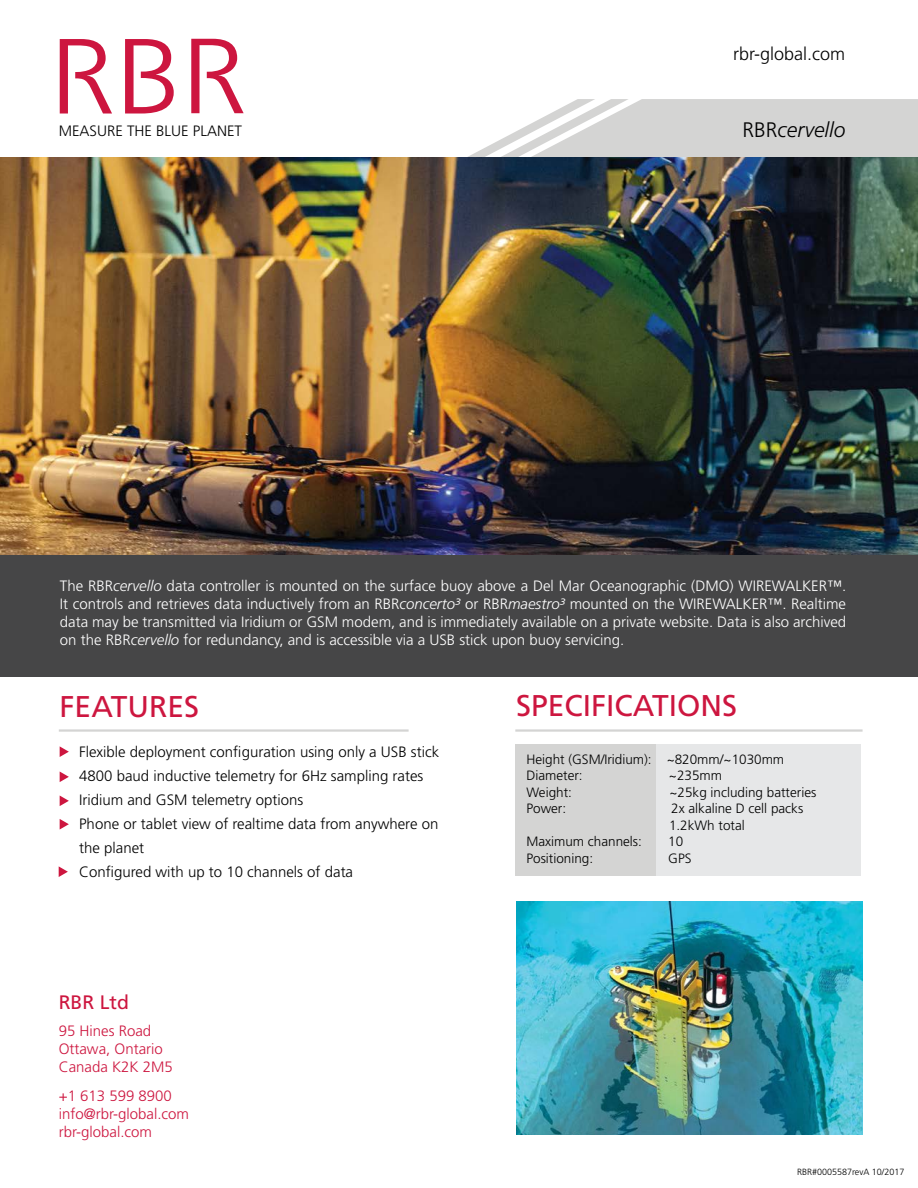
<style>
.page{position:relative;width:918px;height:1188px;background:#fff}
.page>*{position:absolute;margin:0;border:0;box-sizing:border-box;transform-origin:0 0}
.t1{font:30px "Frutiger LT Std";color:#cd163f}
.t2{font:italic 300 21px "Frutiger LT Std";color:#000}
.t3{font:19.5px "Frutiger LT Std";color:#cd163f}
.t4{font:300 18px "Frutiger LT Std";color:#000}
.t5{font:300 15px/18px "Frutiger LT Std";color:#fff;text-align:justify}
.t6{font:300 15px/24px "Frutiger LT Std";color:#000}
.t7{font:300 15px/18px "Frutiger LT Std";color:#cd163f}
.t8{font:300 13.5px/16.5px "Frutiger LT Std";color:#000}
.t9{font:300 9px "Frutiger LT Std";color:#000}
.s1{font-style:normal}
.s2{font-style:italic}
</style>
<div class="page">
<svg style="left:468px;top:99px;width:450px;height:58px"></svg>
<div style="left:0;top:555px;width:918px;height:121px;background:#464647"></div>
<svg style="left:125px;top:39px;width:49px;height:75px"></svg>
<svg style="left:60px;top:39px;width:52px;height:75px"></svg>
<svg style="left:191px;top:39px;width:53px;height:74px"></svg>
<svg style="left:60px;top:746px;width:9px;height:11px"></svg>
<svg style="left:60px;top:772px;width:9px;height:10px"></svg>
<svg style="left:60px;top:796px;width:9px;height:10px"></svg>
<svg style="left:60px;top:819px;width:9px;height:11px"></svg>
<hr style="left:515px;top:729px;width:348px;height:3px;background:#d4d4d3">
<hr style="left:59px;top:729px;width:350px;height:3px;background:#d4d4d3">
<div style="left:656px;top:745px;width:205px;height:131px;background:#e6e7e8"></div>
<div style="left:515px;top:745px;width:141px;height:131px;background:#d4d4d3"></div>
<img style="left:0;top:157px;width:918px;height:398px">
<img style="left:516px;top:902px;width:347px;height:232px">
<svg style="left:59px;top:866px;width:9px;height:11px"></svg>
<p class="t6" style="left:59px;top:120px;width:185px">MEASURE THE BLUE PLANET</p>
<p class="t4" style="left:733px;top:43px;width:114px">rbr-global.com</p>
<h2 class="t2" style="left:743px;top:118px;width:105px"><span class="s1">RBR</span>cervello</h2>
<p class="t5" style="left:60px;top:577px;width:788px">The RBR<span class="s2">cervello</span> data controller is mounted on the surface buoy above a Del Mar Oceanographic (DMO) WIREWALKER™.<br>It controls and retrieves data inductively from an RBR<span class="s2">concerto³</span> or RBR<span class="s2">maestro³</span> mounted on the WIREWALKER™. Realtime data may be transmitted via Iridium or GSM modem, and is immediately available on a private website. Data is also archived on the RBR<span class="s2">cervello</span> for redundancy, and is accessible via a USB stick upon buoy servicing.</p>
<h1 class="t1" style="left:60px;top:689px;width:141px">FEATURES</h1>
<h1 class="t1" style="left:516px;top:688px;width:223px">SPECIFICATIONS</h1>
<p class="t8" style="left:526px;top:751px;width:259px">Height (GSM/Iridium): ~820mm/~1030mm<br>Diameter:</p>
<p class="t6" style="left:79px;top:740px;width:362px">Flexible deployment configuration using only a USB stick 4800 baud inductive telemetry for 6Hz sampling rates Iridium and GSM telemetry options<br>Phone or tablet view of realtime data from anywhere on the planet<br>Configured with up to 10 channels of data</p>
<p class="t8" style="left:669px;top:767px;width:55px">~235mm</p>
<p class="t8" style="left:526px;top:784px;width:47px">Weight:</p>
<p class="t8" style="left:670px;top:784px;width:148px">~25kg including batteries</p>
<p class="t8" style="left:526px;top:800px;width:41px">Power:</p>
<p class="t8" style="left:669px;top:800px;width:136px">2x alkaline D cell packs<br>1.2kWh total</p>
<p class="t8" style="left:526px;top:833px;width:117px">Maximum channels:</p>
<p class="t8" style="left:668px;top:833px;width:17px">10</p>
<p class="t8" style="left:526px;top:850px;width:68px">Positioning:</p>
<p class="t8" style="left:668px;top:850px;width:25px">GPS</p>
<h3 class="t3" style="left:59px;top:991px;width:72px">RBR Ltd</h3>
<p class="t7" style="left:59px;top:1022px;width:116px">95 Hines Road<br>Ottawa, Ontario<br>Canada K2K 2M5</p>
<p class="t7" style="left:59px;top:1087px;width:132px">+1 613 599 8900 info@rbr-global.com rbr-global.com</p>
<p class="t9" style="left:797px;top:1166px;width:109px">RBR#0005587revA 10/2017</p>
</div>
